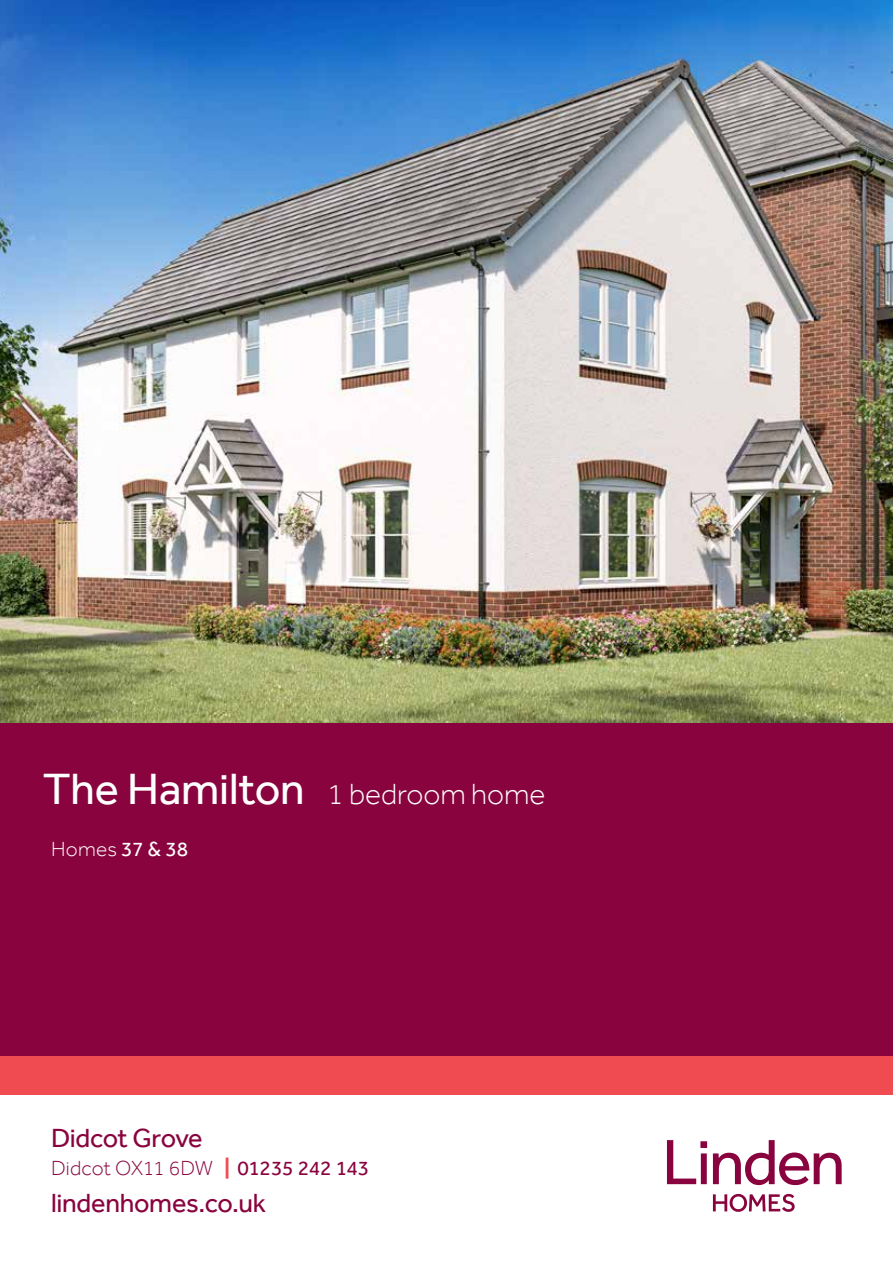
<style>
.page{position:relative;width:893px;height:1263px;background:#fff}
.page>*{position:absolute;margin:0;border:0;box-sizing:border-box;transform-origin:0 0}
.t1{font:300 30px "Effra";color:#fff}
.t2{font:27px "Effra";letter-spacing:-.01em;color:#89043e}
.t3{font:300 21px "Effra";letter-spacing:-.005em;color:#89043e}
.t4{font:300 21px "Effra";letter-spacing:.01em;color:#fff}
.s1{font-weight:400;font-size:45px}
.s2{font-weight:400}
.s3{font-weight:700;color:#f04b51}
</style>
<div class="page">
<img style="left:0;top:0;width:893px;height:723px">
<svg style="left:667px;top:1140px;width:40px;height:44px"></svg>
<svg style="left:713px;top:1140px;width:129px;height:45px"></svg>
<svg style="left:713px;top:1194px;width:82px;height:18px"></svg>
<div style="left:0;top:723px;width:893px;height:334px;background:#89043e"></div>
<div style="left:0;top:1057px;width:893px;height:38px;background:#f04b51"></div>
<p class="t1" style="left:43px;top:776px;width:504px"><span class="s1">The Hamilton</span> 1 bedroom home</p>
<p class="t4" style="left:51px;top:837px;width:138px">Homes <span class="s2">37 &amp; 38</span></p>
<p class="t2" style="left:51px;top:1122px;width:153px">Didcot Grove</p>
<p class="t3" style="left:51px;top:1156px;width:320px">Didcot OX11 6DW <span class="s3">|</span> <span class="s2">01235 242 143</span></p>
<p class="t2" style="left:51px;top:1187px;width:217px">lindenhomes.co.uk</p>
</div>
